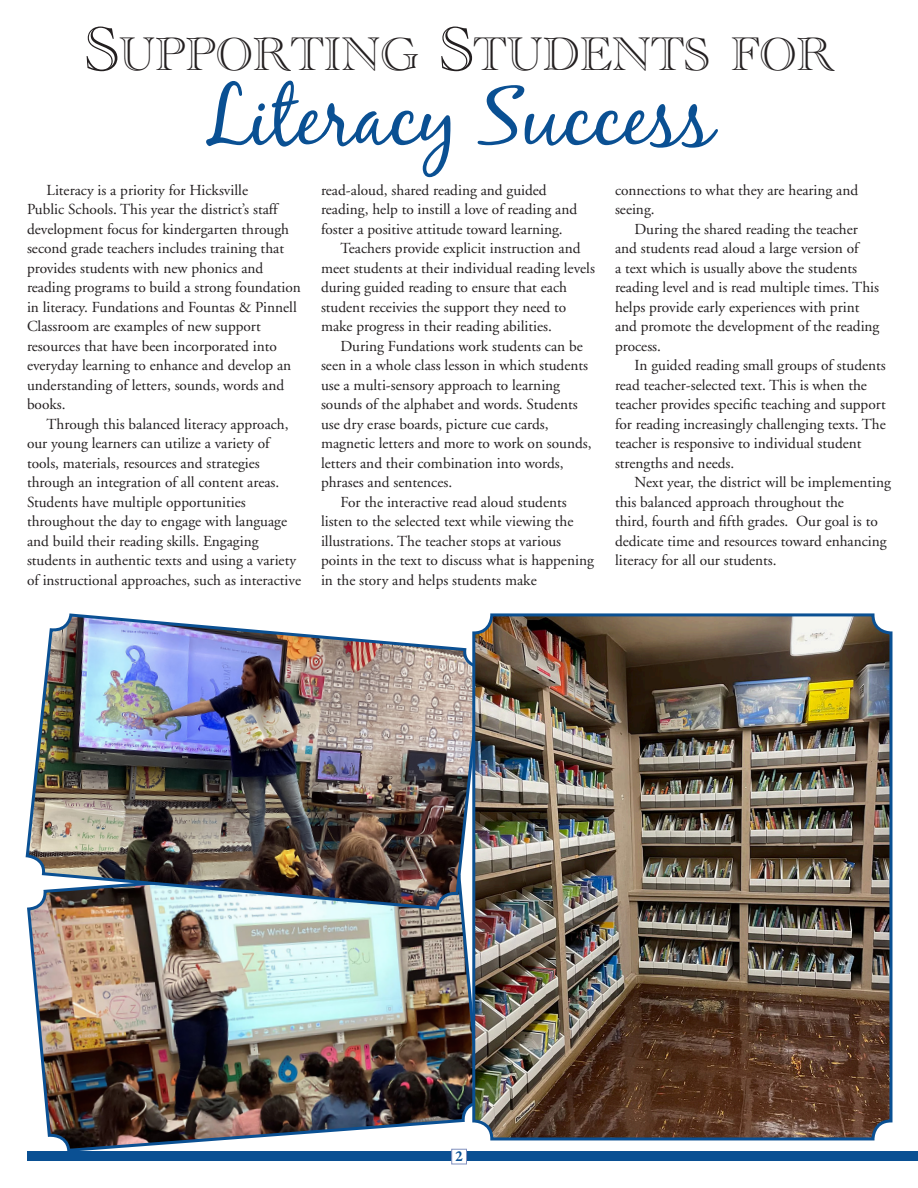
<style>
.page{position:relative;width:918px;height:1188px;background:#fff}
.page>*{position:absolute;margin:0;border:0;box-sizing:border-box;transform-origin:0 0}
.t1{font:81.6px "Black Jack";color:#0a5093}
.t2{font:48.3px "Academy Engraved Let Plain";color:#231f20}
.t3{font:15.3px/19.5px "Adobe Garamond";color:#231f20}
.t4{font:700 15.15px "EB Garamond";color:#0a5093}
.s1{font-size:64.5px}
</style>
<div class="page">
<div style="left:855px;top:1152px;width:63px;height:9px;background:#0a5093"></div>
<div style="left:27px;top:1152px;width:864px;height:9px;background:#0a5093"></div>
<img style="left:27px;top:913px;width:456px;height:252px">
<img style="left:25px;top:613px;width:447px;height:300px">
<img style="left:474px;top:617px;width:415px;height:522px">
<div style="left:472px;top:613px;width:421px;height:527px;border:3px solid #0a5093;border-radius:18px"></div>
<h2 class="t2" style="left:85px;top:37px;width:751px"><span class="s1">S</span>UPPORTING <span class="s1">S</span>TUDENTS FOR</h2>
<h1 class="t1" style="left:204px;top:67px;width:511px">Literacy Success</h1>
<p class="t3" style="left:27px;top:181px;width:275px;text-indent:20px">Literacy is a priority for Hicksville<br>Public Schools. This year the district’s staff development focus for kindergarten through second grade teachers includes training that provides students with new phonics and reading programs to build a strong foundation in literacy. Fundations and Fountas &amp; Pinnell Classroom are examples of new support resources that have been incorporated into everyday learning to enhance and develop an understanding of letters, sounds, words and books.</p>
<p class="t3" style="left:27px;top:415px;width:276px;text-indent:20px">Through this balanced literacy approach, our young learners can utilize a variety of tools, materials, resources and strategies through an integration of all content areas.<br>Students have multiple opportunities throughout the day to engage with language and build their reading skills. Engaging students in authentic texts and using a variety of instructional approaches, such as interactive</p>
<p class="t3" style="left:321px;top:181px;width:227px">read-aloud, shared reading and guided</p>
<p class="t3" style="left:321px;top:200px;width:258px">reading, help to instill a love of reading and</p>
<p class="t3" style="left:321px;top:220px;width:243px">foster a positive attitude toward learning.</p>
<p class="t3" style="left:341px;top:239px;width:241px">Teachers provide explicit instruction and</p>
<p class="t3" style="left:321px;top:259px;width:276px">meet students at their individual reading levels</p>
<p class="t3" style="left:321px;top:278px;width:248px">during guided reading to ensure that each</p>
<p class="t3" style="left:321px;top:298px;width:247px">student receivies the support they need to</p>
<p class="t3" style="left:321px;top:317px;width:232px">make progress in their reading abilities.</p>
<p class="t3" style="left:341px;top:337px;width:244px">During Fundations work students can be</p>
<p class="t3" style="left:321px;top:356px;width:269px">seen in a whole class lesson in which students</p>
<p class="t3" style="left:321px;top:376px;width:241px">use a multi-sensory approach to learning</p>
<p class="t3" style="left:321px;top:395px;width:258px">sounds of the alphabet and words. Students</p>
<p class="t3" style="left:321px;top:415px;width:229px">use dry erase boards, picture cue cards,</p>
<p class="t3" style="left:321px;top:434px;width:272px">magnetic letters and more to work on sounds,</p>
<p class="t3" style="left:321px;top:454px;width:244px">letters and their combination into words,</p>
<p class="t3" style="left:321px;top:473px;width:133px">phrases and sentences.</p>
<p class="t3" style="left:341px;top:493px;width:228px">For the interactive read aloud students</p>
<p class="t3" style="left:321px;top:512px;width:254px">listen to the selected text while viewing the</p>
<p class="t3" style="left:321px;top:532px;width:242px">illustrations. The teacher stops at various</p>
<p class="t3" style="left:321px;top:551px;width:274px">points in the text to discuss what is happening</p>
<p class="t3" style="left:321px;top:571px;width:217px">in the story and helps students make</p>
<p class="t3" style="left:615px;top:181px;width:245px">connections to what they are hearing and seeing.</p>
<p class="t3" style="left:615px;top:220px;width:266px;text-indent:20px">During the shared reading the teacher and students read aloud a large version of<br>a text which is usually above the students reading level and is read multiple times. This helps provide early experiences with print and promote the development of the reading process.</p>
<p class="t3" style="left:615px;top:356px;width:272px;text-indent:20px">In guided reading small groups of students read teacher-selected text. This is when the teacher provides specific teaching and support for reading increasingly challenging texts. The teacher is responsive to individual student strengths and needs.</p>
<p class="t3" style="left:615px;top:473px;width:277px;text-indent:20px">Next year, the district will be implementing this balanced approach throughout the<br>third, fourth and fifth grades. Our goal is to dedicate time and resources toward enhancing literacy for all our students.</p>
<p class="t4" style="left:455px;top:1146px;width:10px">2</p>
</div>
